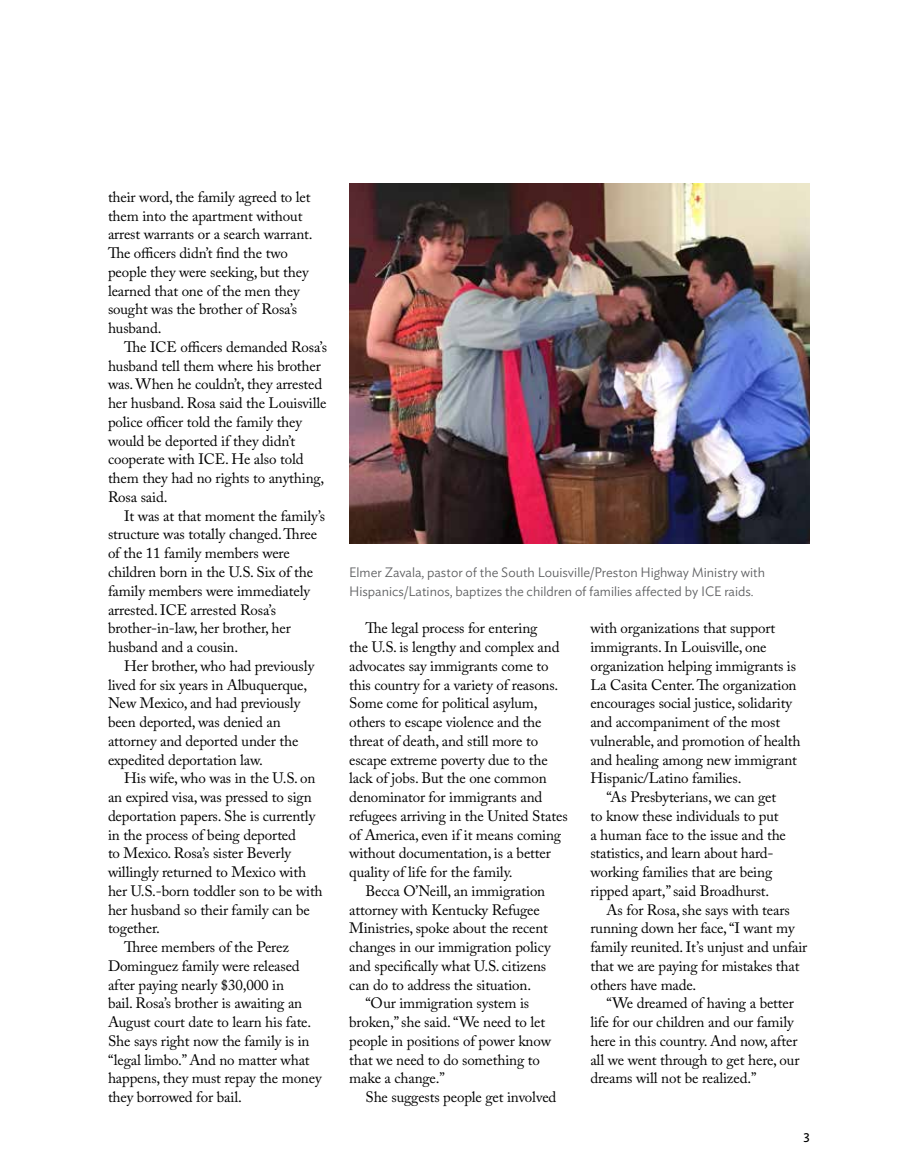
<style>
.page{position:relative;width:918px;height:1175px;background:#fff}
.page>*{position:absolute;margin:0;border:0;box-sizing:border-box;transform-origin:0 0}
.t1{font:15px/18.8px "Adobe Caslon Pro";letter-spacing:-.01em;color:#000}
.t2{font:300 13.5px/18.8px "Ideal Sans";color:#5f6062}
.t3{font:13.5px "Ideal Sans";color:#000}
</style>
<div class="page">
<img style="left:349px;top:183px;width:461px;height:360px">
<p class="t1" style="left:108px;top:187px;width:206px">their word, the family agreed to let them into the apartment without arrest warrants or a search warrant.<br>The officers didn’t find the two people they were seeking, but they learned that one of the men they sought was the brother of Rosa’s husband.</p>
<p class="t1" style="left:108px;top:337px;width:221px;text-indent:16px">The ICE officers demanded Rosa’s husband tell them where his brother was. When he couldn’t, they arrested her husband. Rosa said the Louisville police officer told the family they would be deported if they didn’t cooperate with ICE. He also told them they had no rights to anything,<br>Rosa said.</p>
<p class="t1" style="left:108px;top:506px;width:219px;text-indent:16px">It was at that moment the family’s structure was totally changed. Three of the 11 family members were children born in the U.S. Six of the family members were immediately arrested. ICE arrested Rosa’s brother-in-law, her brother, her husband and a cousin.</p>
<p class="t1" style="left:108px;top:656px;width:208px;text-indent:16px">Her brother, who had previously lived for six years in Albuquerque,<br>New Mexico, and had previously been deported, was denied an attorney and deported under the expedited deportation law.</p>
<p class="t1" style="left:124px;top:768px;width:193px">His wife, who was in the U.S. on</p>
<p class="t1" style="left:108px;top:787px;width:205px">an expired visa, was pressed to sign</p>
<p class="t1" style="left:108px;top:806px;width:209px">deportation papers. She is currently</p>
<p class="t1" style="left:108px;top:825px;width:190px">in the process of being deported</p>
<p class="t1" style="left:108px;top:843px;width:185px">to Mexico. Rosa’s sister Beverly</p>
<p class="t1" style="left:108px;top:862px;width:200px">willingly returned to Mexico with</p>
<p class="t1" style="left:108px;top:881px;width:216px">her U.S.-born toddler son to be with</p>
<p class="t1" style="left:108px;top:900px;width:203px">her husband so their family can be</p>
<p class="t1" style="left:108px;top:918px;width:53px">together.</p>
<p class="t1" style="left:124px;top:937px;width:166px">Three members of the Perez</p>
<p class="t1" style="left:108px;top:956px;width:193px">Dominguez family were released</p>
<p class="t1" style="left:108px;top:975px;width:178px">after paying nearly $30,000 in</p>
<p class="t1" style="left:108px;top:993px;width:196px">bail. Rosa’s brother is awaiting an</p>
<p class="t1" style="left:108px;top:1012px;width:205px">August court date to learn his fate.</p>
<p class="t1" style="left:108px;top:1031px;width:203px">She says right now the family is in</p>
<p class="t1" style="left:108px;top:1050px;width:203px">“legal limbo.” And no matter what</p>
<p class="t1" style="left:108px;top:1068px;width:215px">happens, they must repay the money</p>
<p class="t1" style="left:108px;top:1087px;width:135px">they borrowed for bail.</p>
<p class="t2" style="left:349px;top:562px;width:417px">Elmer Zavala, pastor of the South Louisville/Preston Highway Ministry with<br>Hispanics/Latinos, baptizes the children of families affected by ICE raids.</p>
<p class="t1" style="left:349px;top:618px;width:220px;text-indent:16px">The legal process for entering<br>the U.S. is lengthy and complex and advocates say immigrants come to this country for a variety of reasons.<br>Some come for political asylum, others to escape violence and the threat of death, and still more to escape extreme poverty due to the lack of jobs. But the one common denominator for immigrants and refugees arriving in the United States of America, even if it means coming without documentation, is a better quality of life for the family.</p>
<p class="t1" style="left:349px;top:881px;width:203px;text-indent:16px">Becca O’Neill, an immigration attorney with Kentucky Refugee Ministries, spoke about the recent changes in our immigration policy and specifically what U.S. citizens can do to address the situation.</p>
<p class="t1" style="left:349px;top:993px;width:203px;text-indent:16px">“Our immigration system is broken,” she said. “We need to let people in positions of power know that we need to do something to make a change.”</p>
<p class="t1" style="left:365px;top:1087px;width:193px">She suggests people get involved</p>
<p class="t1" style="left:590px;top:618px;width:186px">with organizations that support</p>
<p class="t1" style="left:590px;top:637px;width:178px">immigrants. In Louisville, one</p>
<p class="t1" style="left:590px;top:656px;width:207px">organization helping immigrants is</p>
<p class="t1" style="left:590px;top:675px;width:208px">La Casita Center. The organization</p>
<p class="t1" style="left:590px;top:693px;width:203px">encourages social justice, solidarity</p>
<p class="t1" style="left:590px;top:712px;width:191px">and accompaniment of the most</p>
<p class="t1" style="left:590px;top:731px;width:212px">vulnerable, and promotion of health</p>
<p class="t1" style="left:590px;top:750px;width:208px">and healing among new immigrant</p>
<p class="t1" style="left:590px;top:768px;width:153px">Hispanic/Latino families.</p>
<p class="t1" style="left:607px;top:787px;width:171px">“As Presbyterians, we can get</p>
<p class="t1" style="left:590px;top:806px;width:190px">to know these individuals to put</p>
<p class="t1" style="left:590px;top:825px;width:197px">a human face to the issue and the</p>
<p class="t1" style="left:590px;top:843px;width:185px">statistics, and learn about hard-</p>
<p class="t1" style="left:590px;top:862px;width:183px">working families that are being</p>
<p class="t1" style="left:590px;top:881px;width:181px">ripped apart,” said Broadhurst.</p>
<p class="t1" style="left:607px;top:900px;width:185px">As for Rosa, she says with tears</p>
<p class="t1" style="left:590px;top:918px;width:206px">running down her face, “I want my</p>
<p class="t1" style="left:590px;top:937px;width:219px">family reunited. It’s unjust and unfair</p>
<p class="t1" style="left:590px;top:956px;width:211px">that we are paying for mistakes that</p>
<p class="t1" style="left:590px;top:975px;width:108px">others have made.</p>
<p class="t1" style="left:607px;top:993px;width:189px">“We dreamed of having a better</p>
<p class="t1" style="left:590px;top:1012px;width:205px">life for our children and our family</p>
<p class="t1" style="left:590px;top:1031px;width:209px">here in this country. And now, after</p>
<p class="t1" style="left:590px;top:1050px;width:211px">all we went through to get here, our</p>
<p class="t1" style="left:590px;top:1068px;width:168px">dreams will not be realized.”</p>
<p class="t3" style="left:804px;top:1124px;width:8px">3</p>
</div>
